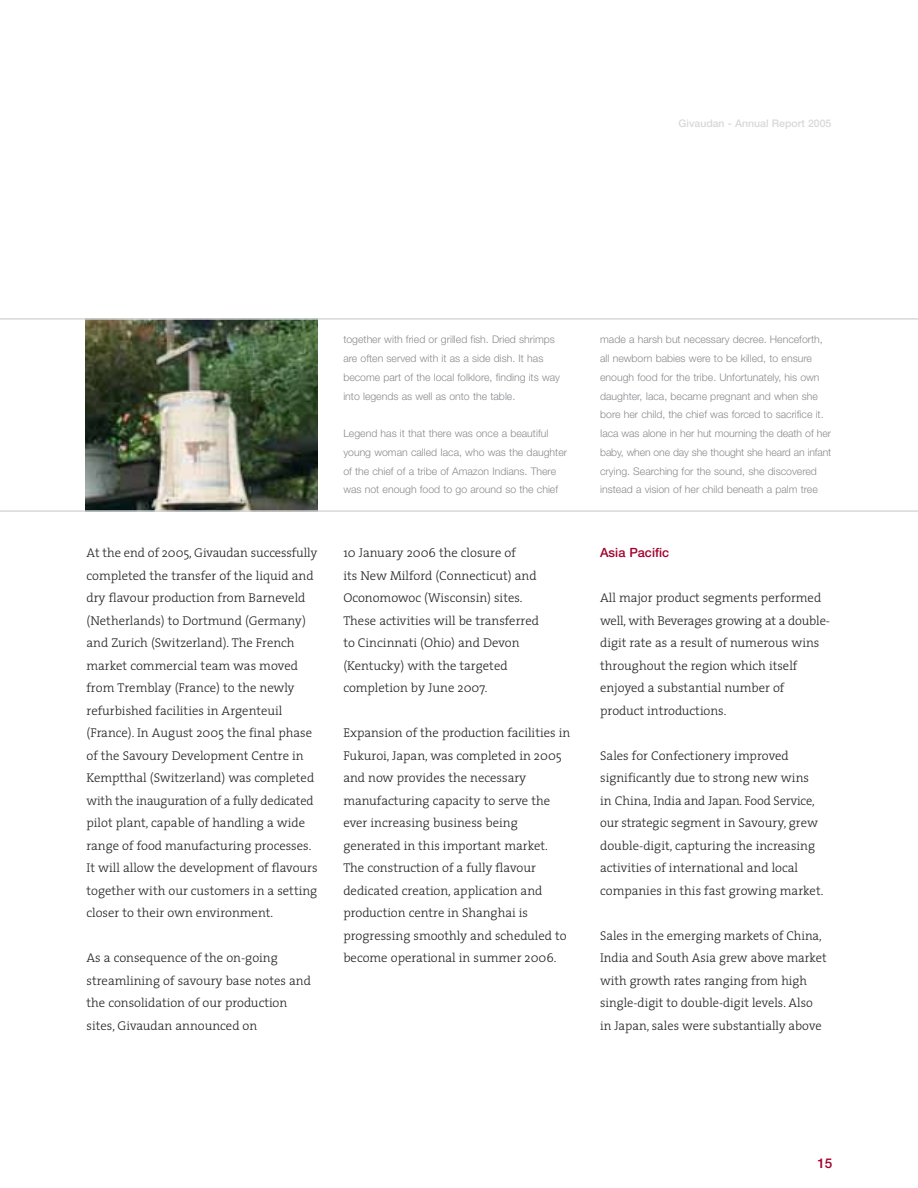
<style>
.page{position:relative;width:918px;height:1188px;background:#fff}
.page>*{position:absolute;margin:0;border:0;box-sizing:border-box;transform-origin:0 0}
.t1{font:500 13.5px "Helvetica Neue";color:#a3002f}
.t2{font:300 12.75px/22.5px "The Serif";color:#231f1f}
.t3{font:500 12.75px "Helvetica Neue";color:#a3002f}
.t4{font:300 10.5px/18.8px "Helvetica Neue";color:#898b8e}
.t5{font:500 10.5px "Helvetica Neue";color:#d8d8db}
</style>
<div class="page">
<img style="left:85px;top:320px;width:233px;height:190px">
<hr style="left:0;top:318px;width:918px;height:2px;background:#d8d8db">
<hr style="left:0;top:510px;width:918px;height:2px;background:#d8d8db">
<p class="t5" style="left:679px;top:120px;width:154px">Givaudan - Annual Report 2005</p>
<p class="t2" style="left:87px;top:543px;width:233px">At the end of 2005, Givaudan successfully completed the transfer of the liquid and dry flavour production from Barneveld (Netherlands) to Dortmund (Germany) and Zurich (Switzerland). The French market commercial team was moved from Tremblay (France) to the newly refurbished facilities in Argenteuil (France). In August 2005 the final phase of the Savoury Development Centre in Kemptthal (Switzerland) was completed with the inauguration of a fully dedicated pilot plant, capable of handling a wide range of food manufacturing processes.<br>It will allow the development of flavours together with our customers in a setting closer to their own environment.</p>
<p class="t2" style="left:87px;top:948px;width:226px">As a consequence of the on-going streamlining of savoury base notes and the consolidation of our production sites, Givaudan announced on</p>
<p class="t4" style="left:343px;top:331px;width:218px">together with fried or grilled fish. Dried shrimps are often served with it as a side dish. It has become part of the local folklore, finding its way into legends as well as onto the table.</p>
<p class="t4" style="left:343px;top:425px;width:225px">Legend has it that there was once a beautiful young woman called Iaca, who was the daughter of the chief of a tribe of Amazon Indians. There was not enough food to go around so the chief</p>
<p class="t2" style="left:343px;top:543px;width:197px">10 January 2006 the closure of<br>its New Milford (Connecticut) and<br>Oconomowoc (Wisconsin) sites.<br>These activities will be transferred to Cincinnati (Ohio) and Devon (Kentucky) with the targeted completion by June 2007.</p>
<p class="t2" style="left:343px;top:723px;width:228px">Expansion of the production facilities in Fukuroi, Japan, was completed in 2005 and now provides the necessary manufacturing capacity to serve the ever increasing business being generated in this important market.<br>The construction of a fully flavour dedicated creation, application and production centre in Shanghai is progressing smoothly and scheduled to become operational in summer 2006.</p>
<p class="t4" style="left:600px;top:331px;width:233px">made a harsh but necessary decree. Henceforth, all newborn babies were to be killed, to ensure enough food for the tribe. Unfortunately, his own daughter, Iaca, became pregnant and when she bore her child, the chief was forced to sacrifice it.<br>Iaca was alone in her hut mourning the death of her baby, when one day she thought she heard an infant crying. Searching for the sound, she discovered instead a vision of her child beneath a palm tree</p>
<p class="t3" style="left:600px;top:548px;width:71px">Asia Pacific</p>
<p class="t2" style="left:600px;top:588px;width:231px">All major product segments performed well, with Beverages growing at a double&shy;digit rate as a result of numerous wins throughout the region which itself enjoyed a substantial number of product introductions.</p>
<p class="t2" style="left:600px;top:745px;width:225px">Sales for Confectionery improved significantly due to strong new wins in China, India and Japan. Food Service, our strategic segment in Savoury, grew double-digit, capturing the increasing activities of international and local companies in this fast growing market.</p>
<p class="t2" style="left:600px;top:925px;width:228px">Sales in the emerging markets of China, India and South Asia grew above market with growth rates ranging from high single-digit to double-digit levels. Also in Japan, sales were substantially above</p>
<p class="t1" style="left:817px;top:1158px;width:17px">15</p>
</div>
